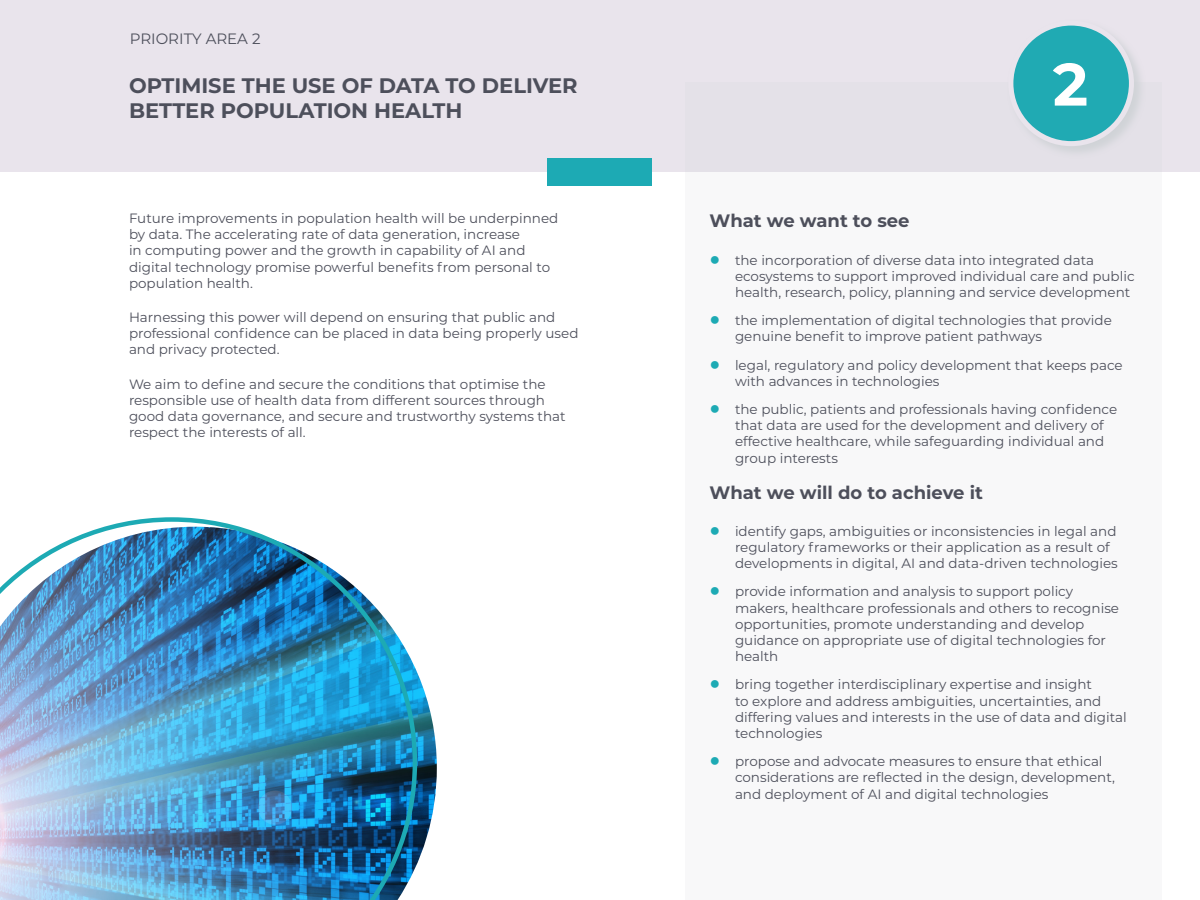
<style>
.page{position:relative;width:1200px;height:900px;background:#fff}
.page>*{position:absolute;margin:0;border:0;box-sizing:border-box;transform-origin:0 0}
.Number{font:700 59.85px "Montserrat";color:#fff}
.Priority_area_title{font:700 21px/25.2px "Montserrat";color:#4d4f5b}
.What_we{font:700 18px "Montserrat";color:#4d4f5b}
.Priority_area{font:15px "Montserrat";color:#4d4f5b}
.t1{font:13.5px/16.2px "Montserrat";color:#4d4f5b}
.s1{font-family:"Impact";font-size:18px;color:#1daab4}
</style>
<div class="page">
<div style="left:0;top:0;width:1200px;height:172px;background:#e9e4ec"></div>
<div style="left:548px;top:159px;width:104px;height:27px;background:#1daab4"></div>
<div style="left:1006px;top:19px;width:140px;height:139px;background:#cacfd2;opacity:.75"></div>
<div style="left:1011px;top:23px;width:120px;height:121px;background:#20aab3;border-radius:50%"></div>
<div style="left:1008px;top:21px;width:126px;height:125px;border:5px solid #e9e4ec;border-radius:50%"></div>
<img style="left:417px;top:672px;width:20px;height:192px">
<img style="left:0;top:517px;width:417px;height:383px">
<p class="Priority_area" style="left:130px;top:29px;width:132px">PRIORITY AREA 2</p>
<p class="Priority_area_title" style="left:129px;top:71px;width:450px">OPTIMISE THE USE OF DATA TO DELIVER<br>BETTER POPULATION HEALTH</p>
<p class="t1" style="left:129px;top:210px;width:431px">Future improvements in population health will be underpinned by data. The accelerating rate of data generation, increase<br>in computing power and the growth in capability of AI and digital technology promise powerful benefits from personal to population health.</p>
<p class="t1" style="left:129px;top:309px;width:451px">Harnessing this power will depend on ensuring that public and professional confidence can be placed in data being properly used and privacy protected.</p>
<p class="t1" style="left:129px;top:375px;width:438px">We aim to define and secure the conditions that optimise the responsible use of health data from different sources through good data governance, and secure and trustworthy systems that respect the interests of all.</p>
<p class="Number" style="left:1053px;top:41px;width:37px">2</p>
<p class="What_we" style="left:710px;top:208px;width:202px">What we want to see</p>
<p class="t1" style="left:735px;top:251px;width:401px;text-indent:-26px"><span class="s1">●</span> the incorporation of diverse data into integrated data ecosystems to support improved individual care and public health, research, policy, planning and service development</p>
<p class="t1" style="left:735px;top:312px;width:378px;text-indent:-26px"><span class="s1">●</span> the implementation of digital technologies that provide genuine benefit to improve patient pathways</p>
<p class="t1" style="left:735px;top:356px;width:389px;text-indent:-26px"><span class="s1">●</span> legal, regulatory and policy development that keeps pace with advances in technologies</p>
<p class="t1" style="left:735px;top:401px;width:384px;text-indent:-26px"><span class="s1">●</span> the public, patients and professionals having confidence that data are used for the development and delivery of effective healthcare, while safeguarding individual and group interests</p>
<p class="What_we" style="left:710px;top:479px;width:275px">What we will do to achieve it</p>
<p class="t1" style="left:735px;top:522px;width:384px;text-indent:-26px"><span class="s1">●</span> identify gaps, ambiguities or inconsistencies in legal and regulatory frameworks or their application as a result of developments in digital, AI and data-driven technologies</p>
<p class="t1" style="left:735px;top:583px;width:386px;text-indent:-26px"><span class="s1">●</span> provide information and analysis to support policy makers, healthcare professionals and others to recognise opportunities, promote understanding and develop guidance on appropriate use of digital technologies for health</p>
<p class="t1" style="left:735px;top:676px;width:393px;text-indent:-26px"><span class="s1">●</span> bring together interdisciplinary expertise and insight<br>to explore and address ambiguities, uncertainties, and differing values and interests in the use of data and digital technologies</p>
<p class="t1" style="left:735px;top:753px;width:381px;text-indent:-26px"><span class="s1">●</span> propose and advocate measures to ensure that ethical considerations are reflected in the design, development, and deployment of AI and digital technologies</p>
</div>
